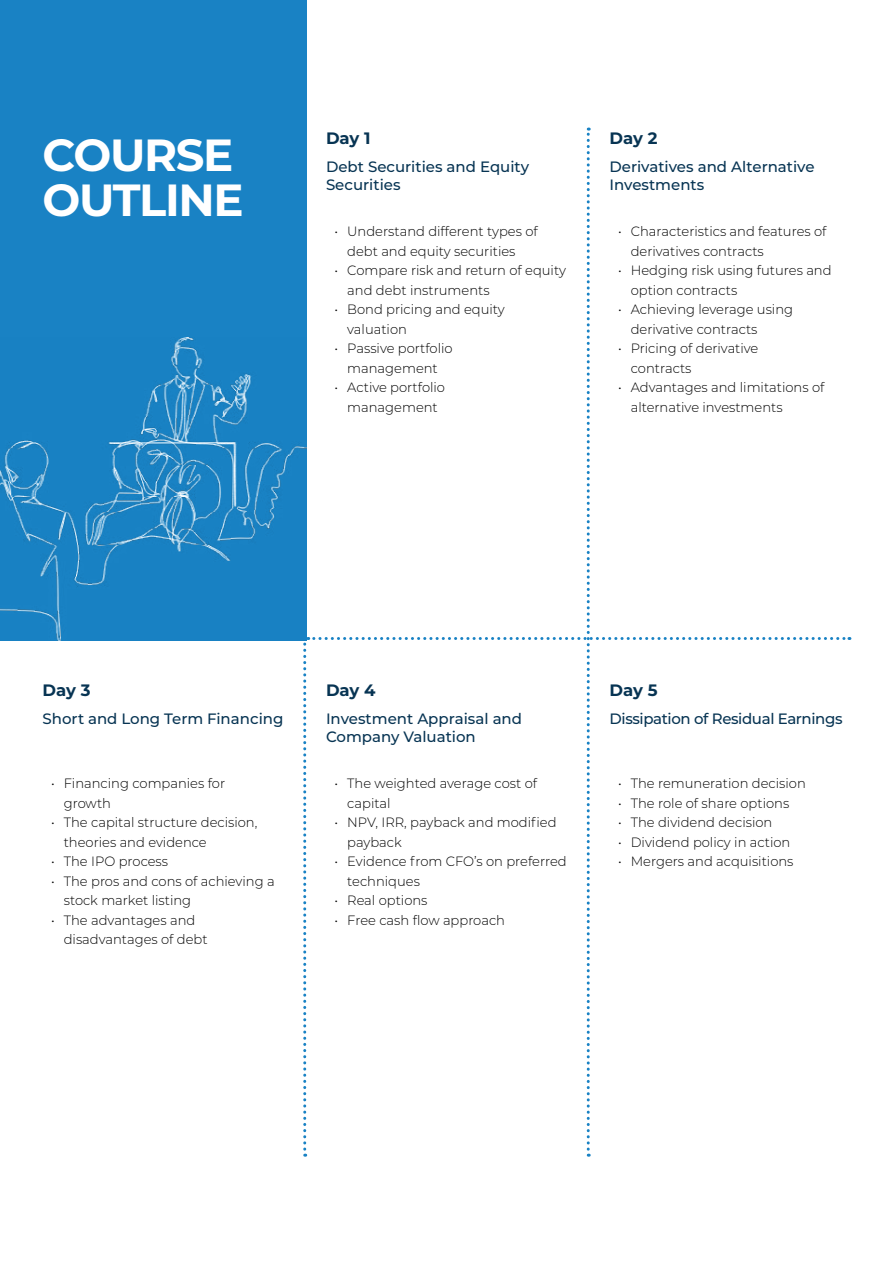
<style>
.page{position:relative;width:893px;height:1263px;background:#fff}
.page>*{position:absolute;margin:0;border:0;box-sizing:border-box;transform-origin:0 0}
.t1{font:700 45px/45px "Montserrat";letter-spacing:-.03em;color:#fff}
.t2{font:700 16.5px "Montserrat";letter-spacing:-.005em;color:#073453}
.t3{font:500 15px/18px "Montserrat";color:#073453}
.t4{font:500 15px "Montserrat";letter-spacing:-.025em;color:#073453}
.t5{font:300 13.5px/19.5px "Montserrat";color:#000}
</style>
<div class="page">
<div style="left:0;top:0;width:306px;height:640px;background:#1982c4"></div>
<img style="left:0;top:337px;width:303px;height:303px">
<svg style="left:303px;top:128px;width:547px;height:1029px"></svg>
<h1 class="t1" style="left:43px;top:130px;width:203px">COURSE<br>OUTLINE</h1>
<p class="t2" style="left:326px;top:126px;width:46px">Day 1</p>
<p class="t3" style="left:326px;top:157px;width:205px">Debt Securities and Equity<br>Securities</p>
<p class="t5" style="left:347px;top:221px;width:192px;text-indent:-13px">• Understand different types of debt and equity securities</p>
<p class="t5" style="left:347px;top:260px;width:220px;text-indent:-13px">• Compare risk and return of equity and debt instruments</p>
<p class="t5" style="left:347px;top:299px;width:159px;text-indent:-13px">• Bond pricing and equity valuation</p>
<p class="t5" style="left:334px;top:338px;width:120px;text-align:center">• Passive portfolio management</p>
<p class="t5" style="left:334px;top:377px;width:112px;text-align:center">• Active portfolio management</p>
<p class="t2" style="left:609px;top:126px;width:49px">Day 2</p>
<p class="t3" style="left:609px;top:157px;width:207px">Derivatives and Alternative<br>Investments</p>
<p class="t5" style="left:631px;top:221px;width:197px;text-indent:-13px">• Characteristics and features of derivatives contracts</p>
<p class="t5" style="left:631px;top:260px;width:202px;text-indent:-13px">• Hedging risk using futures and option contracts</p>
<p class="t5" style="left:631px;top:299px;width:164px;text-indent:-13px">• Achieving leverage using derivative contracts</p>
<p class="t5" style="left:631px;top:338px;width:129px;text-indent:-13px">• Pricing of derivative contracts</p>
<p class="t5" style="left:631px;top:377px;width:195px;text-indent:-13px">• Advantages and limitations of alternative investments</p>
<p class="t2" style="left:43px;top:678px;width:49px">Day 3</p>
<p class="t3" style="left:43px;top:709px;width:242px">Short and Long Term Financing</p>
<p class="t5" style="left:64px;top:773px;width:163px;text-indent:-13px">• Financing companies for growth</p>
<p class="t5" style="left:64px;top:812px;width:195px;text-indent:-13px">• The capital structure decision, theories and evidence</p>
<p class="t5" style="left:51px;top:851px;width:119px">• The IPO process</p>
<p class="t5" style="left:64px;top:871px;width:212px;text-indent:-13px">• The pros and cons of achieving a stock market listing</p>
<p class="t5" style="left:64px;top:910px;width:145px;text-indent:-13px">• The advantages and disadvantages of debt</p>
<p class="t2" style="left:326px;top:678px;width:51px">Day 4</p>
<p class="t3" style="left:326px;top:709px;width:198px">Investment Appraisal and<br>Company Valuation</p>
<p class="t5" style="left:347px;top:773px;width:191px;text-indent:-13px">• The weighted average cost of capital</p>
<p class="t5" style="left:347px;top:812px;width:211px;text-indent:-13px">• NPV, IRR, payback and modified payback</p>
<p class="t5" style="left:347px;top:851px;width:221px;text-indent:-13px">• Evidence from CFO’s on preferred techniques</p>
<p class="t5" style="left:334px;top:890px;width:95px">• Real options</p>
<p class="t5" style="left:334px;top:910px;width:172px">• Free cash flow approach</p>
<p class="t2" style="left:609px;top:678px;width:49px">Day 5</p>
<p class="t4" style="left:609px;top:708px;width:235px">Dissipation of Residual Earnings</p>
<p class="t5" style="left:618px;top:773px;width:189px">• The remuneration decision</p>
<p class="t5" style="left:618px;top:793px;width:173px">• The role of share options</p>
<p class="t5" style="left:618px;top:812px;width:156px">• The dividend decision</p>
<p class="t5" style="left:618px;top:832px;width:174px">• Dividend policy in action</p>
<p class="t5" style="left:618px;top:851px;width:177px">• Mergers and acquisitions</p>
</div>
